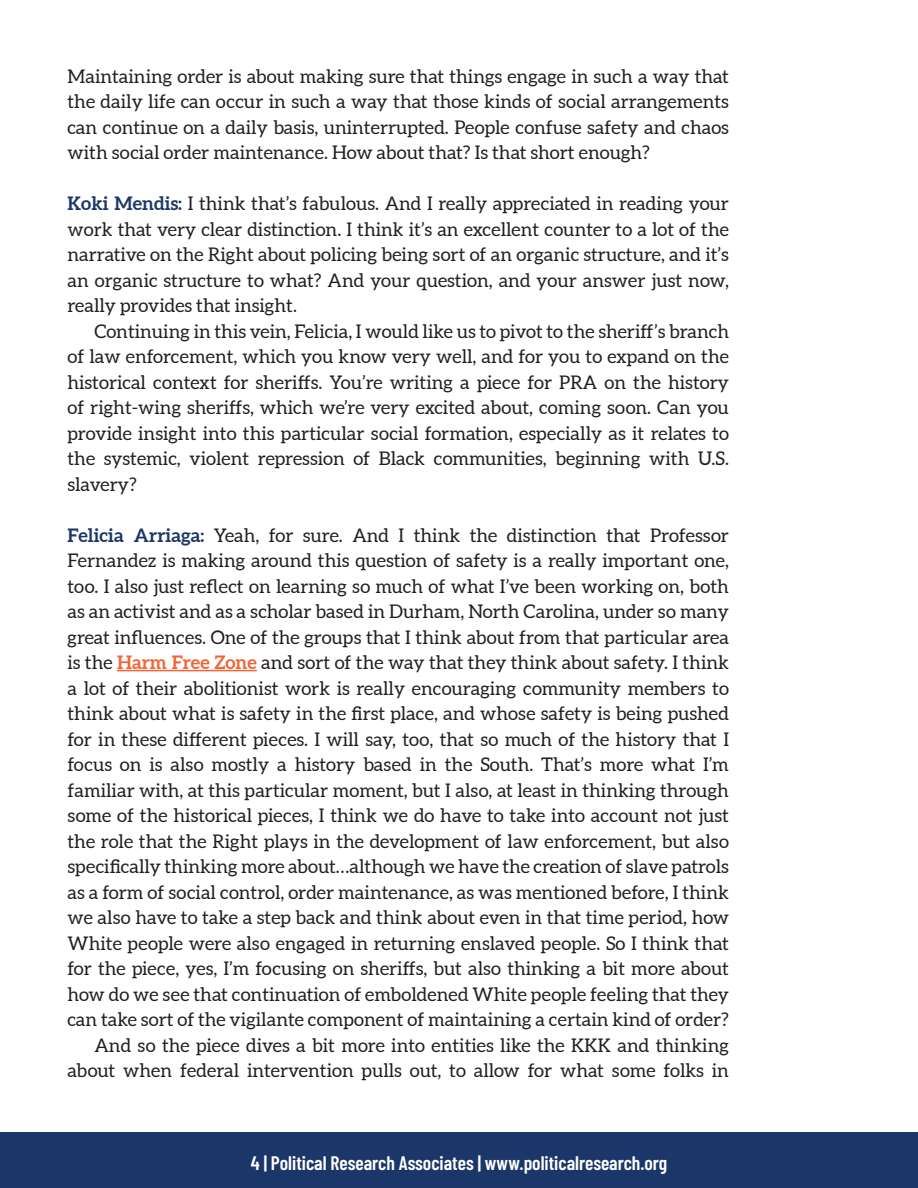
<style>
.page{position:relative;width:918px;height:1188px;background:#fff}
.page>*{position:absolute;margin:0;border:0;box-sizing:border-box;transform-origin:0 0}
.t1{font:600 19.5px "Barlow Condensed";color:#fff}
.FP{font:18.75px/25.5px "Aleo";color:#231f20;text-align:justify}
.Body{font:18.75px/25.5px "Aleo";color:#231f20;text-align:justify}
.s1{font-weight:700;color:#1b3769}
.s2{font-weight:700;color:#f26537}
</style>
<div class="page">
<div style="left:0;top:1133px;width:918px;height:55px;background:#1b3769"></div>
<hr style="left:117px;top:670px;width:140px;height:1px;background:#f26537">
<p class="Body" style="left:68px;top:64px;width:663px">Maintaining order is about making sure that things engage in such a way that the daily life can occur in such a way that those kinds of social arrangements can continue on a daily basis, uninterrupted. People confuse safety and chaos with social order maintenance. How about that? Is that short enough?</p>
<p class="FP" style="left:68px;top:192px;width:663px"><span class="s1">Koki Mendis:</span> I think that’s fabulous. And I really appreciated in reading your work that very clear distinction. I think it’s an excellent counter to a lot of the narrative on the Right about policing being sort of an organic structure, and it’s an organic structure to what? And your question, and your answer just now, really provides that insight.</p>
<p class="Body" style="left:68px;top:319px;width:663px;text-indent:27px">Continuing in this vein, Felicia, I would like us to pivot to the sheriff’s branch of law enforcement, which you know very well, and for you to expand on the historical context for sheriffs. You’re writing a piece for PRA on the history of right-wing sheriffs, which we’re very excited about, coming soon. Can you provide insight into this particular social formation, especially as it relates to the systemic, violent repression of Black communities, beginning with U.S. slavery?</p>
<p class="FP" style="left:68px;top:523px;width:663px"><span class="s1">Felicia Arriaga:</span> Yeah, for sure. And I think the distinction that Professor Fernandez is making around this question of safety is a really important one, too. I also just reflect on learning so much of what I’ve been working on, both as an activist and as a scholar based in Durham, North Carolina, under so many great influences. One of the groups that I think about from that particular area is the <span class="s2">Harm Free Zone</span> and sort of the way that they think about safety. I think a lot of their abolitionist work is really encouraging community members to think about what is safety in the first place, and whose safety is being pushed for in these different pieces. I will say, too, that so much of the history that I focus on is also mostly a history based in the South. That’s more what I’m familiar with, at this particular moment, but I also, at least in thinking through some of the historical pieces, I think we do have to take into account not just the role that the Right plays in the development of law enforcement, but also specifically thinking more about…although we have the creation of slave patrols as a form of social control, order maintenance, as was mentioned before, I think we also have to take a step back and think about even in that time period, how White people were also engaged in returning enslaved people. So I think that for the piece, yes, I’m focusing on sheriffs, but also thinking a bit more about how do we see that continuation of emboldened White people feeling that they can take sort of the vigilante component of maintaining a certain kind of order?</p>
<p class="Body" style="left:68px;top:1033px;width:663px;text-align:right">And so the piece dives a bit more into entities like the KKK and thinking about when federal intervention pulls out, to allow for what some folks in</p>
<p class="t1" style="left:251px;top:1149px;width:418px">4 | Political Research Associates | www.politicalresearch.org</p>
</div>
